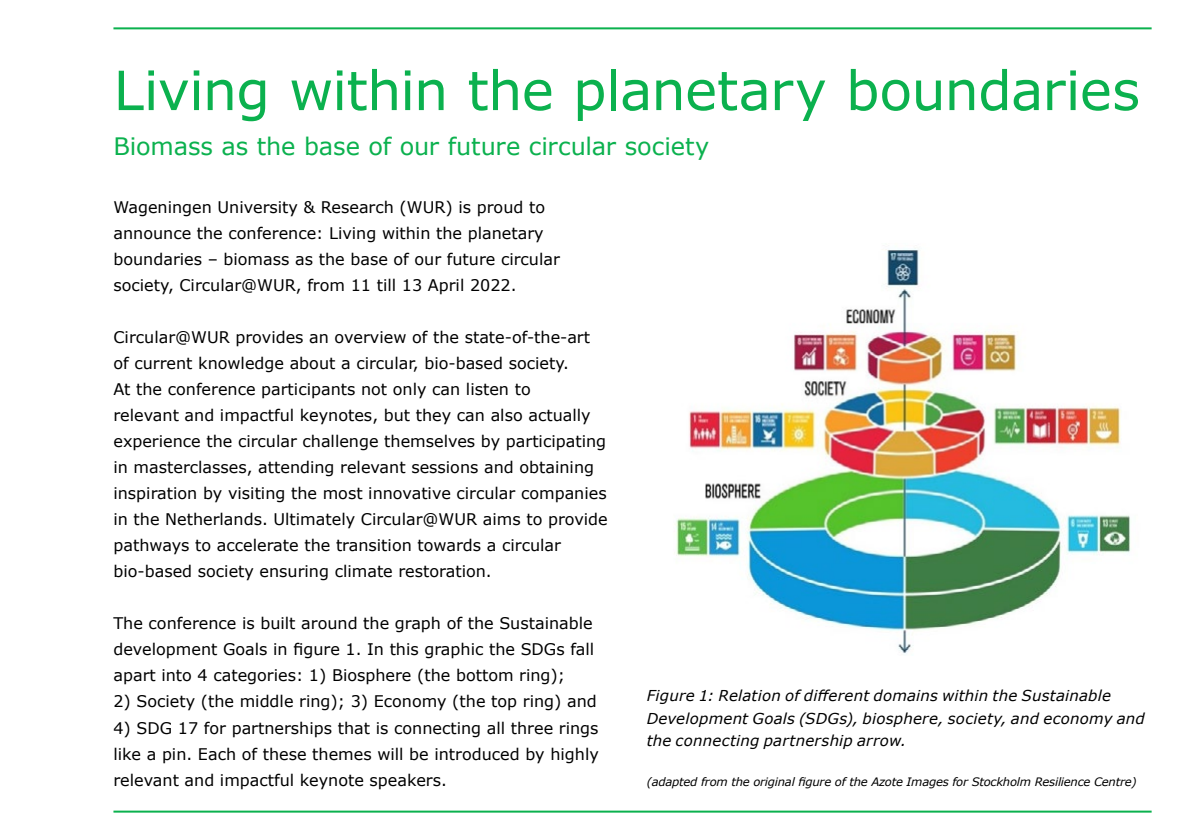
<style>
.page{position:relative;width:1180px;height:840px;background:#fff}
.page>*{position:absolute;margin:0;border:0;box-sizing:border-box;transform-origin:0 0}
._03_W_Invitation_35{font:54px "Verdana";letter-spacing:-.015em;color:#0bb14e}
._03_W_Invitation_35-2{font:24px "Verdana";letter-spacing:-.005em;color:#0bb14e}
.t1{font:16px/26px "Verdana";color:#000}
.subkop_10_13_groen{font:italic 15px/22px "Verdana";letter-spacing:.015em;color:#000}
.t2{font:italic 11.6px "Verdana";letter-spacing:-.02em;color:#000}
</style>
<div class="page">
<hr style="left:113px;top:27px;width:1038px;height:2px;background:#0bb14e">
<hr style="left:113px;top:810px;width:1038px;height:2px;background:#0bb14e">
<img style="left:675px;top:248px;width:456px;height:406px">
<p class="_03_W_Invitation_35" style="left:113px;top:53px;width:1028px">Living within the planetary boundaries</p>
<p class="_03_W_Invitation_35-2" style="left:113px;top:130px;width:597px">Biomass as the base of our future circular society</p>
<p class="t1" style="left:113px;top:194px;width:448px">Wageningen University &amp; Research (WUR) is proud to announce the conference: Living within the planetary boundaries – biomass as the base of our future circular society, Circular@WUR, from 11 till 13 April 2022.</p>
<p class="t1" style="left:113px;top:324px;width:496px">Circular@WUR provides an overview of the state-of-the-art of current knowledge about a circular, bio-based society.<br>At the conference participants not only can listen to<br>relevant and impactful keynotes, but they can also actually experience the circular challenge themselves by participating in masterclasses, attending relevant sessions and obtaining inspiration by visiting the most innovative circular companies in the Netherlands. Ultimately Circular@WUR aims to provide pathways to accelerate the transition towards a circular bio-based society ensuring climate restoration.</p>
<p class="t1" style="left:113px;top:610px;width:482px;text-align:justify">The conference is built around the graph of the Sustainable development Goals in figure 1. In this graphic the SDGs fall apart into 4 categories: 1) Biosphere (the bottom ring);</p>
<p class="t1" style="left:113px;top:688px;width:485px">2) Society (the middle ring); 3) Economy (the top ring) and</p>
<p class="t1" style="left:113px;top:714px;width:487px;text-align:justify">4) SDG 17 for partnerships that is connecting all three rings like a pin. Each of these themes will be introduced by highly relevant and impactful keynote speakers.</p>
<p class="subkop_10_13_groen" style="left:646px;top:684px;width:499px">Figure 1: Relation of different domains within the Sustainable<br>Development Goals (SDGs), biosphere, society, and economy and the connecting partnership arrow.</p>
<p class="t2" style="left:646px;top:773px;width:491px">(adapted from the original figure of the Azote Images for Stockholm Resilience Centre)</p>
</div>
